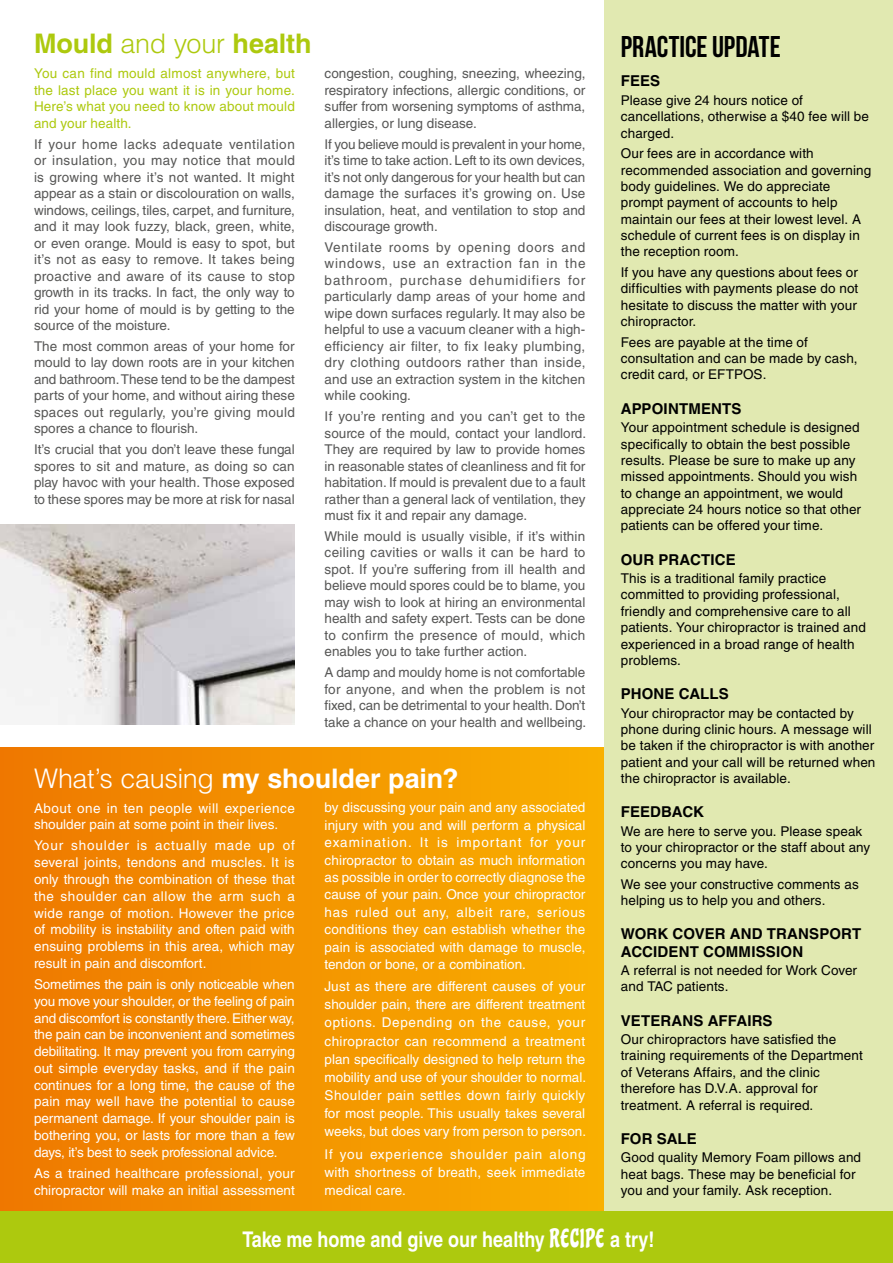
<style>
.page{position:relative;width:893px;height:1263px;background:#fff}
.page>*{position:absolute;margin:0;border:0;box-sizing:border-box;transform-origin:0 0}
.t1{font:30px "Bebas Neue";color:#000}
.t2{font:700 27px "Helvetica LT Std";letter-spacing:-.005em;color:#fff}
.t3{font:700 27px "Helvetica LT Std";letter-spacing:-.005em;color:#adc90e}
.t4{font:700 21.6px "Helvetica LT Std";color:#fff;scale:.83 1}
.t5{font:700 15px/17.1px "Helvetica LT Std";letter-spacing:.01em;color:#000}
.t6{font:13.5px/16.5px "Helvetica LT Std";color:#575756;text-align:justify}
.t7{font:13.5px/16.8px "Helvetica LT Std";color:#fff;text-align:justify}
.t8{font:13.5px/16.4px "Helvetica LT Std";letter-spacing:.01em;color:#000}
.t9{font:13.5px/16.5px "Helvetica LT Std";letter-spacing:.01em;color:#adc90e;text-align:justify}
.s1{font-weight:300}
.s2{font-family:"Chicle";font-weight:400;font-size:25.2px}
</style>
<div class="page">
<div style="left:0;top:748px;width:610px;height:467px;background:linear-gradient(to right,#ee7800,#f9b100)"></div>
<div style="left:604px;top:0;width:289px;height:1220px;background:#e1e9b1"></div>
<div style="left:0;top:1211px;width:893px;height:52px;background:#adc90e"></div>
<img style="left:0;top:524px;width:295px;height:200px">
<h2 class="t3" style="left:34px;top:27px;width:279px">Mould <span class="s1">and your</span> health</h2>
<p class="t9" style="left:34px;top:65px;width:262px">You can find mould almost anywhere, but the last place you want it is in your home.<br>Here’s what you need to know about mould and your health.</p>
<p class="t6" style="left:34px;top:136px;width:262px">If your home lacks adequate ventilation or insulation, you may notice that mould is growing where it’s not wanted. It might appear as a stain or discolouration on walls, windows, ceilings, tiles, carpet, and furniture, and it may look fuzzy, black, green, white, or even orange. Mould is easy to spot, but it’s not as easy to remove. It takes being proactive and aware of its cause to stop growth in its tracks. In fact, the only way to rid your home of mould is by getting to the source of the moisture.</p>
<p class="t6" style="left:34px;top:338px;width:262px">The most common areas of your home for mould to lay down roots are in your kitchen and bathroom. These tend to be the dampest parts of your home, and without airing these spaces out regularly, you’re giving mould spores a chance to flourish.</p>
<p class="t6" style="left:34px;top:441px;width:262px">It’s crucial that you don’t leave these fungal spores to sit and mature, as doing so can play havoc with your health. Those exposed to these spores may be more at risk for nasal</p>
<p class="t6" style="left:325px;top:65px;width:262px">congestion, coughing, sneezing, wheezing, respiratory infections, allergic conditions, or suffer from worsening symptoms of asthma, allergies, or lung disease.</p>
<p class="t6" style="left:325px;top:136px;width:262px">If you believe mould is prevalent in your home, it’s time to take action. Left to its own devices, it’s not only dangerous for your health but can damage the surfaces it’s growing on. Use insulation, heat, and ventilation to stop and discourage growth.</p>
<p class="t6" style="left:325px;top:239px;width:262px">Ventilate rooms by opening doors and windows, use an extraction fan in the bathroom, purchase dehumidifiers for particularly damp areas of your home and wipe down surfaces regularly. It may also be helpful to use a vacuum cleaner with a high&shy;efficiency air filter, to fix leaky plumbing, dry clothing outdoors rather than inside, and use an extraction system in the kitchen while cooking.</p>
<p class="t6" style="left:325px;top:408px;width:263px">If you’re renting and you can’t get to the source of the mould, contact your landlord.<br>They are required by law to provide homes in reasonable states of cleanliness and fit for habitation. If mould is prevalent due to a fault rather than a general lack of ventilation, they must fix it and repair any damage.</p>
<p class="t6" style="left:325px;top:528px;width:262px">While mould is usually visible, if it’s within ceiling cavities or walls it can be hard to spot. If you’re suffering from ill health and believe mould spores could be to blame, you may wish to look at hiring an environmental health and safety expert. Tests can be done to confirm the presence of mould, which enables you to take further action.</p>
<p class="t6" style="left:325px;top:664px;width:263px">A damp and mouldy home is not comfortable for anyone, and when the problem is not fixed, can be detrimental to your health. Don’t take a chance on your health and wellbeing.</p>
<h2 class="t2" style="left:34px;top:762px;width:426px"><span class="s1">What’s causing</span> my shoulder pain?</h2>
<p class="t7" style="left:34px;top:799px;width:262px">About one in ten people will experience shoulder pain at some point in their lives.</p>
<p class="t7" style="left:34px;top:837px;width:262px">Your shoulder is actually made up of several joints, tendons and muscles. It is only through the combination of these that the shoulder can allow the arm such a wide range of motion. However the price of mobility is instability and often paid with ensuing problems in this area, which may result in pain and discomfort.</p>
<p class="t7" style="left:34px;top:976px;width:262px">Sometimes the pain is only noticeable when you move your shoulder, or the feeling of pain and discomfort is constantly there. Either way, the pain can be inconvenient and sometimes debilitating. It may prevent you from carrying out simple everyday tasks, and if the pain continues for a long time, the cause of the pain may well have the potential to cause permanent damage. If your shoulder pain is bothering you, or lasts for more than a few days, it’s best to seek professional advice.</p>
<p class="t7" style="left:34px;top:1165px;width:262px">As a trained healthcare professional, your chiropractor will make an initial assessment</p>
<p class="t7" style="left:325px;top:799px;width:262px;line-height:17.4px">by discussing your pain and any associated injury with you and will perform a physical examination. It is important for your chiropractor to obtain as much information as possible in order to correctly diagnose the cause of your pain. Once your chiropractor has ruled out any, albeit rare, serious conditions they can establish whether the pain is associated with damage to muscle, tendon or bone, or a combination.</p>
<p class="t7" style="left:325px;top:977px;width:263px;line-height:18.1px">Just as there are different causes of your shoulder pain, there are different treatment options. Depending on the cause, your chiropractor can recommend a treatment plan specifically designed to help return the mobility and use of your shoulder to normal.<br>Shoulder pain settles down fairly quickly for most people. This usually takes several weeks, but does vary from person to person.</p>
<p class="t7" style="left:325px;top:1145px;width:262px;line-height:18.1px">If you experience shoulder pain along with shortness of breath, seek immediate medical care.</p>
<h1 class="t1" style="left:621px;top:30px;width:161px">PRACTICE UPDATE</h1>
<p class="t5" style="left:621px;top:72px;width:41px">FEES</p>
<p class="t8" style="left:621px;top:92px;width:250px">Please give 24 hours notice of cancellations, otherwise a $40 fee will be charged.</p>
<p class="t8" style="left:621px;top:145px;width:252px">Our fees are in accordance with recommended association and governing body guidelines. We do appreciate prompt payment of accounts to help maintain our fees at their lowest level. A schedule of current fees is on display in the reception room.</p>
<p class="t8" style="left:621px;top:264px;width:239px;text-align:justify">If you have any questions about fees or difficulties with payments please do not hesitate to discuss the matter with your chiropractor.</p>
<p class="t8" style="left:621px;top:334px;width:238px">Fees are payable at the time of consultation and can be made by cash, credit card, or EFTPOS.</p>
<p class="t5" style="left:621px;top:400px;width:122px">APPOINTMENTS</p>
<p class="t8" style="left:621px;top:419px;width:242px">Your appointment schedule is designed specifically to obtain the best possible results. Please be sure to make up any missed appointments. Should you wish to change an appointment, we would appreciate 24 hours notice so that other patients can be offered your time.</p>
<p class="t5" style="left:621px;top:550px;width:116px">OUR PRACTICE</p>
<p class="t8" style="left:621px;top:570px;width:247px">This is a traditional family practice committed to providing professional, friendly and comprehensive care to all patients. Your chiropractor is trained and experienced in a broad range of health problems.</p>
<p class="t5" style="left:621px;top:685px;width:109px">PHONE CALLS</p>
<p class="t8" style="left:621px;top:704px;width:256px">Your chiropractor may be contacted by phone during clinic hours. A message will be taken if the chiropractor is with another patient and your call will be returned when the chiropractor is available.</p>
<p class="t5" style="left:621px;top:803px;width:85px">FEEDBACK</p>
<p class="t8" style="left:621px;top:823px;width:251px">We are here to serve you. Please speak to your chiropractor or the staff about any concerns you may have.</p>
<p class="t8" style="left:621px;top:876px;width:239px">We see your constructive comments as helping us to help you and others.</p>
<p class="t5" style="left:621px;top:925px;width:242px">WORK COVER AND TRANSPORT<br>ACCIDENT COMMISSION</p>
<p class="t8" style="left:621px;top:962px;width:238px">A referral is not needed for Work Cover and TAC patients.</p>
<p class="t5" style="left:621px;top:1011px;width:153px">VETERANS AFFAIRS</p>
<p class="t8" style="left:621px;top:1031px;width:243px">Our chiropractors have satisfied the training requirements of the Department of Veterans Affairs, and the clinic therefore has D.V.A. approval for treatment. A referral is required.</p>
<p class="t5" style="left:621px;top:1130px;width:77px">FOR SALE</p>
<p class="t8" style="left:621px;top:1149px;width:242px">Good quality Memory Foam pillows and heat bags. These may be beneficial for you and your family. Ask reception.</p>
<h3 class="t4" style="left:242px;top:1226px;width:498px">Take me home and give our healthy <span class="s2">RECIPE</span> a try!</h3>
</div>
